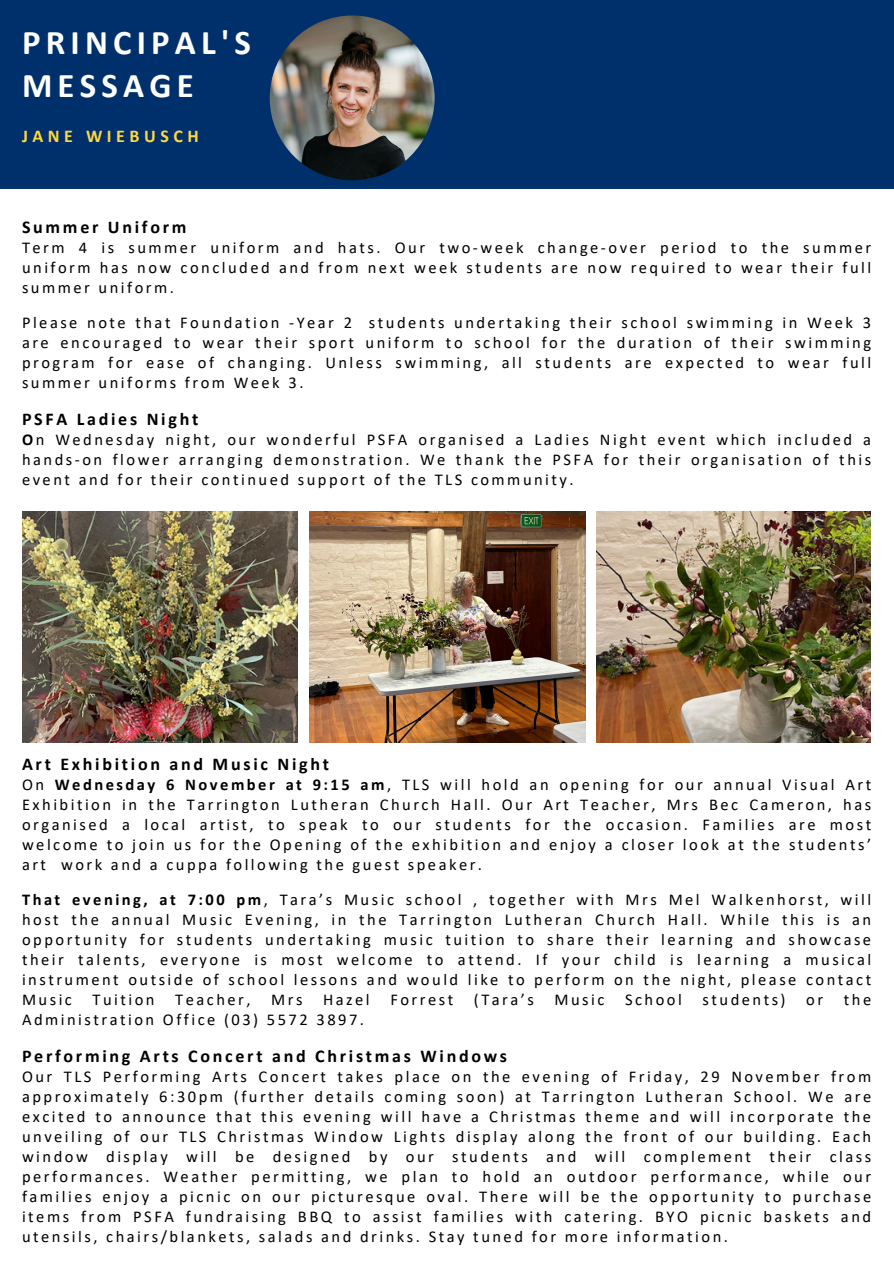
<style>
.page{position:relative;width:894px;height:1264px;background:#fff}
.page>*{position:absolute;margin:0;border:0;box-sizing:border-box;transform-origin:0 0}
.t1{font:700 34.8px/43.8px "Calibri";letter-spacing:.15em;color:#fff}
.t2{font:700 18px "Calibri";letter-spacing:.15em;color:#000}
.t3{font:700 18px "Calibri";letter-spacing:.25em;color:#ffd840}
.t4{font:16.5px/20px "Calibri";letter-spacing:.15em;color:#000;text-align:justify}
.s1{font-weight:700}
</style>
<div class="page">
<img style="left:309px;top:511px;width:276px;height:231px">
<img style="left:596px;top:511px;width:274px;height:231px">
<img style="left:22px;top:511px;width:276px;height:231px">
<div style="left:0;top:0;width:893px;height:188px;background:#00306b"></div>
<img style="left:270px;top:15px;width:164px;height:165px;border-radius:50%">
<p class="t1" style="left:22px;top:23px;width:230px">PRINCIPAL'S<br>MESSAGE</p>
<p class="t3" style="left:22px;top:129px;width:178px">JANE WIEBUSCH</p>
<h1 class="t2" style="left:22px;top:220px;width:166px">Summer Uniform</h1>
<p class="t4" style="left:22px;top:239px;width:850px">Term 4 is summer uniform and hats. Our two-week change-over period to the summer uniform has now concluded and from next week students are now required to wear their full summer uniform.</p>
<h2 class="t4" style="left:22px;top:314px;width:850px">Please note that Foundation -Year 2 students undertaking their school swimming in Week 3 are encouraged to wear their sport uniform to school for the duration of their swimming program for ease of changing. Unless swimming, all students are expected to wear full summer uniforms from Week 3.</h2>
<p class="t2" style="left:22px;top:412px;width:178px">PSFA Ladies Night</p>
<p class="t4" style="left:22px;top:431px;width:850px"><span class="s1">O</span>n Wednesday night, our wonderful PSFA organised a Ladies Night event which included a hands-on flower arranging demonstration. We thank the PSFA for their organisation of this event and for their continued support of the TLS community.</p>
<p class="t2" style="left:22px;top:756px;width:308px">Art Exhibition and Music Night</p>
<p class="t4" style="left:22px;top:775px;width:850px">On <span class="s1">Wednesday 6 November at 9:15 am</span>, TLS will hold an opening for our annual Visual Art Exhibition in the Tarrington Lutheran Church Hall. Our Art Teacher, Mrs Bec Cameron, has organised a local artist, to speak to our students for the occasion. Families are most welcome to join us for the Opening of the exhibition and enjoy a closer look at the students’ art work and a cuppa following the guest speaker.</p>
<p class="t4" style="left:22px;top:890px;width:850px"><span class="s1">That evening, at 7:00 pm</span>, Tara’s Music school , together with Mrs Mel Walkenhorst, will host the annual Music Evening, in the Tarrington Lutheran Church Hall. While this is an opportunity for students undertaking music tuition to share their learning and showcase their talents, everyone is most welcome to attend. If your child is learning a musical instrument outside of school lessons and would like to perform on the night, please contact Music Tuition Teacher, Mrs Hazel Forrest (Tara’s Music School students) or the Administration Office (03) 5572 3897.</p>
<p class="t2" style="left:22px;top:1048px;width:486px">Performing Arts Concert and Christmas Windows</p>
<p class="t4" style="left:22px;top:1067px;width:850px">Our TLS Performing Arts Concert takes place on the evening of Friday, 29 November from approximately 6:30pm (further details coming soon) at Tarrington Lutheran School. We are excited to announce that this evening will have a Christmas theme and will incorporate the unveiling of our TLS Christmas Window Lights display along the front of our building. Each window display will be designed by our students and will complement their class performances. Weather permitting, we plan to hold an outdoor performance, while our families enjoy a picnic on our picturesque oval. There will be the opportunity to purchase items from PSFA fundraising BBQ to assist families with catering. BYO picnic baskets and utensils, chairs/blankets, salads and drinks. Stay tuned for more information.</p>
</div>
